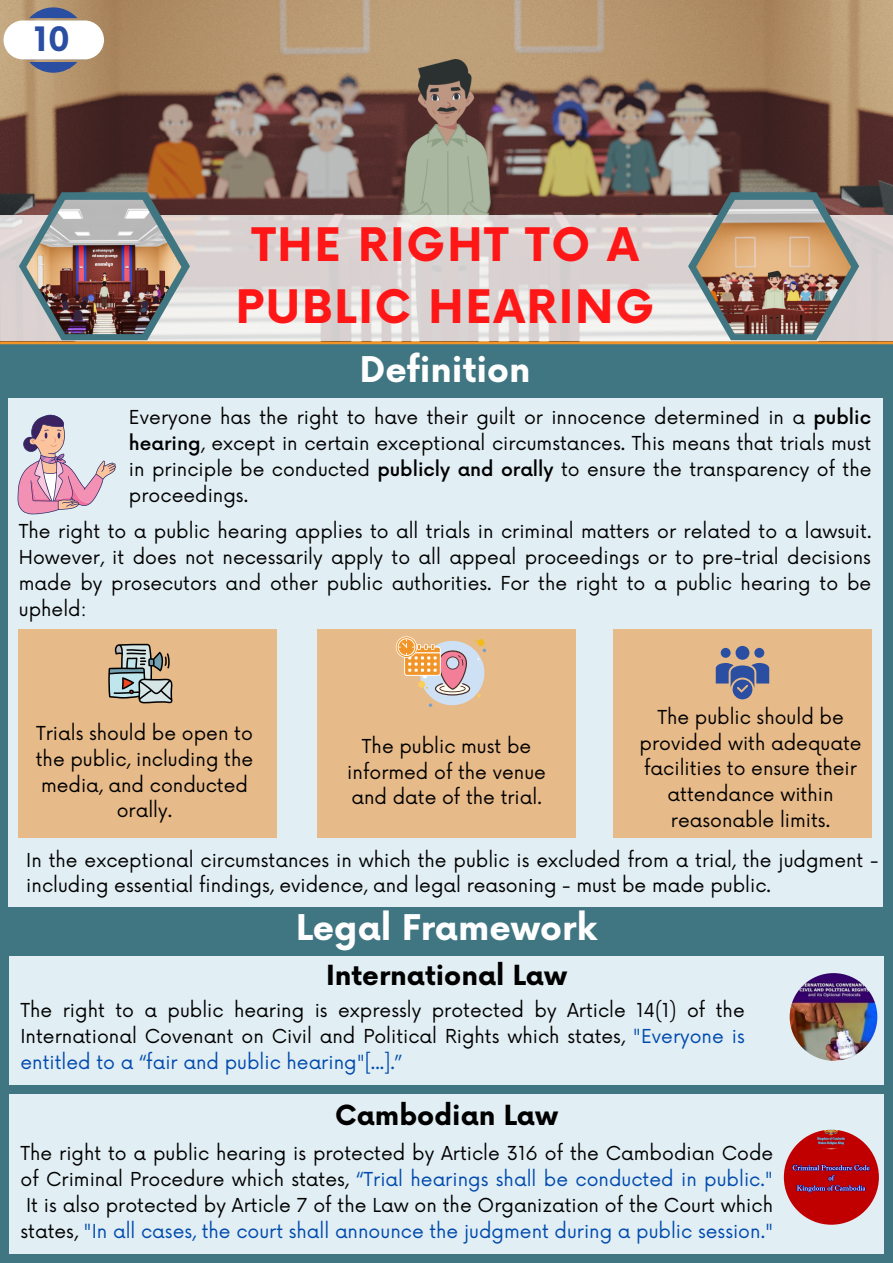
<style>
.page{position:relative;width:893px;height:1263px;background:#407682}
.page>*{position:absolute;margin:0;border:0;box-sizing:border-box;transform-origin:0 0}
.t1{font:700 45px/61.9px "Now";letter-spacing:.04em;color:#ff1616;text-align:center}
.t2{font:700 34.5px "Now";color:#fff}
.t3{font:700 32.78px "Now";color:#294ea2}
.t4{font:700 27px "Now";color:#000}
.t5{font:18.75px/25.9px "Now";color:#000;text-align:center}
.s1{font-weight:500}
.s2{color:#004aad}
</style>
<div class="page">
<div style="left:8px;top:398px;width:874px;height:508px;background:#e1eef4"></div>
<div style="left:18px;top:629px;width:258px;height:209px;background:#e7ba89"></div>
<img style="left:0;top:0;width:893px;height:216px">
<svg style="left:0;top:216px;width:893px;height:125px;background:#ded9d8"></svg>
<svg style="left:688px;top:192px;width:171px;height:148px"></svg>
<img style="left:696px;top:200px;width:155px;height:134px">
<svg style="left:19px;top:192px;width:171px;height:148px"></svg>
<img style="left:26px;top:200px;width:155px;height:134px">
<svg style="left:10px;top:7px;width:87px;height:66px;background:#8e8380"></svg>
<div style="left:4px;top:20px;width:100px;height:39px;background:#fff;border-radius:20px"></div>
<svg style="left:18px;top:415px;width:98px;height:99px"></svg>
<div style="left:317px;top:629px;width:259px;height:209px;background:#e7ba89"></div>
<div style="left:613px;top:629px;width:259px;height:209px;background:#e7ba89"></div>
<svg style="left:108px;top:644px;width:65px;height:60px"></svg>
<svg style="left:396px;top:636px;width:90px;height:71px"></svg>
<svg style="left:716px;top:646px;width:53px;height:53px"></svg>
<div style="left:9px;top:956px;width:875px;height:129px;background:#e1eef4"></div>
<div style="left:9px;top:1094px;width:875px;height:160px;background:#e1eef4"></div>
<img style="left:789px;top:973px;width:88px;height:88px;border-radius:50%">
<img style="left:784px;top:1130px;width:95px;height:95px;border-radius:50%">
<hr style="left:0;top:341px;width:893px;height:3px;background:#f19528">
<h3 class="t3" style="left:34px;top:21px;width:38px">10</h3>
<h1 class="t1" style="left:236px;top:217px;width:420px">THE RIGHT TO A<br>PUBLIC HEARING</h1>
<h2 class="t2" style="left:360px;top:351px;width:172px">Definition</h2>
<p class="t5" style="left:129px;top:405px;width:744px;text-align:justify">Everyone has the right to have their guilt or innocence determined in a <span class="s1">public hearing</span>, except in certain exceptional circumstances. This means that trials must in principle be conducted <span class="s1">publicly and orally</span> to ensure the transparency of the proceedings.</p>
<p class="t5" style="left:19px;top:519px;width:854px;text-align:justify">The right to a public hearing applies to all trials in criminal matters or related to a lawsuit.<br>However, it does not necessarily apply to all appeal proceedings or to pre-trial decisions made by prosecutors and other public authorities. For the right to a public hearing to be upheld:</p>
<p class="t5" style="left:639px;top:705px;width:224px">The public should be provided with adequate facilities to ensure their attendance within reasonable limits.</p>
<p class="t5" style="left:26px;top:848px;width:854px;text-align:left">In the exceptional circumstances in which the public is excluded from a trial, the judgment - including essential findings, evidence, and legal reasoning - must be made public.</p>
<h2 class="t2" style="left:296px;top:909px;width:303px">Legal Framework</h2>
<p class="t5" style="left:36px;top:721px;width:219px">Trials should be open to the public, including the media, and conducted orally.</p>
<p class="t5" style="left:347px;top:734px;width:200px">The public must be informed of the venue and date of the trial.</p>
<h3 class="t4" style="left:326px;top:961px;width:243px">International Law</h3>
<p class="t5" style="left:21px;top:998px;width:725px;text-align:justify">The right to a public hearing is expressly protected by Article 14(1) of the International Covenant on Civil and Political Rights which states, <span class="s2">"Everyone is entitled to a “fair and public hearing"[...].”</span></p>
<h3 class="t4" style="left:335px;top:1101px;width:225px">Cambodian Law</h3>
<p class="t5" style="left:21px;top:1141px;width:754px">The right to a public hearing is protected by Article 316 of the Cambodian Code of Criminal Procedure which states, <span class="s2">“Trial hearings shall be conducted in public." </span>It is also protected by Article 7 of the Law on the Organization of the Court which states, <span class="s2">"In all cases, the court shall announce the judgment during a public session."</span></p>
</div>
